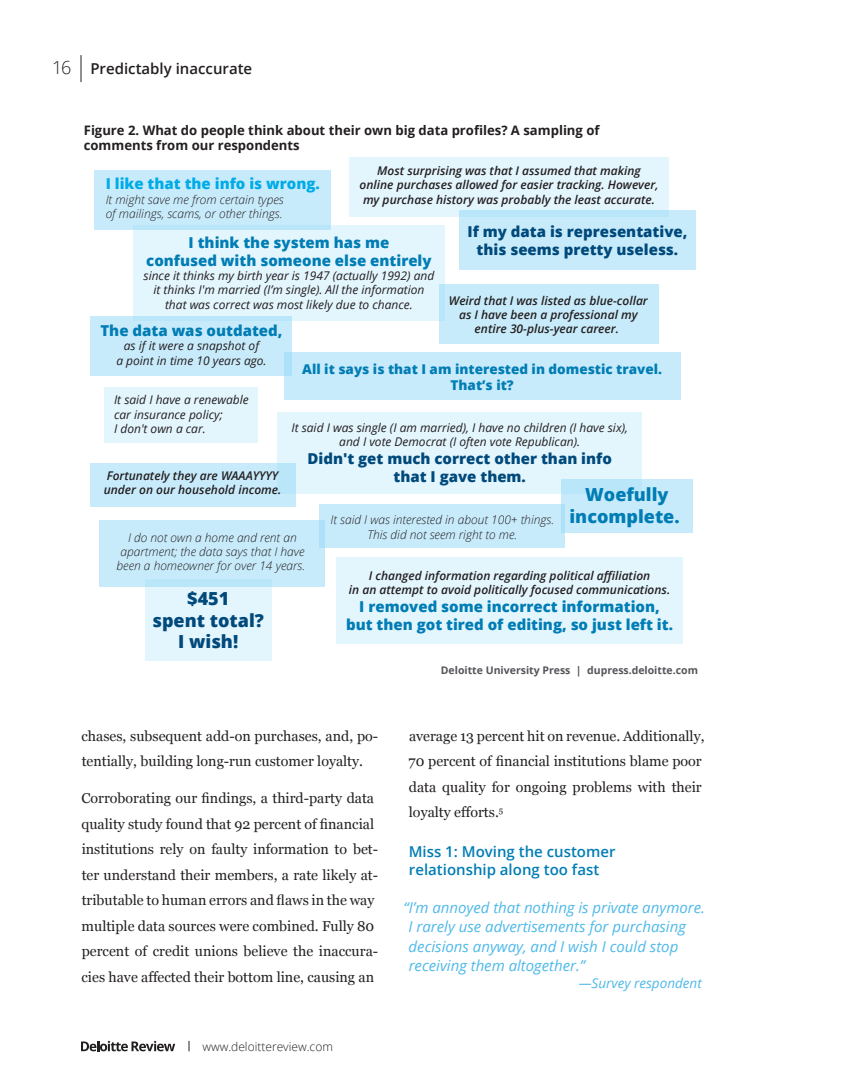
<style>
.page{position:relative;width:864px;height:1080px;background:#fff}
.page>*{position:absolute;margin:0;border:0;box-sizing:border-box;transform-origin:0 0}
.t1{font:800 18px/21.6px "Open Sans";color:#00497b;text-align:center}
.t2{font:800 18px/21.6px "Open Sans";color:#007db5;text-align:center}
.t3{font:800 15px/18px "Open Sans";color:#007db5;text-align:center}
.heading4{font:italic 15px/19.5px "Open Sans";color:#4eb9e9}
.t4{font:800 15px/18px "Open Sans";color:#00497b;text-align:center}
.heading3{font:600 15px/18px "Open Sans";color:#007db5}
.t5{font:800 15px "Open Sans";color:#00abe7}
.t6{font:600 15px "Open Sans";color:#231f20}
.body-copy{font:14.25px/25.5px "Georgia";color:#231f20}
.t7{font:800 13.5px/16.2px "Open Sans";color:#007db5;text-align:center}
.heading4-2{font:italic 13.5px "Open Sans";color:#4eb9e9}
.t8{font:700 13.05px/15.8px "Open Sans";color:#231f20}
.t9{font:italic 600 12px/14.4px "Open Sans";color:#231f20;text-align:center}
.t10{font:italic 12px/14.4px "Open Sans";color:#231f20;text-align:center}
.t11{font:italic 300 12px/14.4px "Open Sans";color:#231f20;text-align:center}
.t12{font:300 12px "Open Sans";color:#231f20}
.t13{font:700 10.5px "Open Sans";color:#54555a}
.s1{font-weight:300;font-size:18px}
</style>
<div class="page">
<svg style="left:81px;top:1041px;width:94px;height:10px"></svg>
<svg style="left:81px;top:55px;width:1px;height:27px"></svg>
<div style="left:95px;top:170px;width:236px;height:60px;background:#c8ebfb"></div>
<div style="left:349px;top:157px;width:320px;height:59px;background:#e3f5fd"></div>
<div style="left:459px;top:210px;width:237px;height:60px;background:linear-gradient(to right,#c6eafb,#c7ebfb)"></div>
<div style="left:133px;top:225px;width:312px;height:95px;background:#e3f5fd"></div>
<div style="left:91px;top:316px;width:201px;height:60px;background:#c8ebfb"></div>
<div style="left:100px;top:520px;width:225px;height:66px;background:#c8ebfb"></div>
<div style="left:90px;top:463px;width:206px;height:43px;background:#c8ebfb"></div>
<div style="left:561px;top:479px;width:132px;height:54px;background:#c8ebfb"></div>
<div style="left:320px;top:504px;width:245px;height:43px;background:#c8ebfb"></div>
<svg style="left:145px;top:580px;width:127px;height:81px;background:#dff3fc"></svg>
<div style="left:336px;top:557px;width:347px;height:87px;background:#e3f5fd"></div>
<div style="left:105px;top:388px;width:153px;height:55px;background:#e3f5fd"></div>
<div style="left:277px;top:412px;width:365px;height:81px;background:#e3f5fd"></div>
<div style="left:439px;top:284px;width:219px;height:60px;background:#c8ebfb"></div>
<div style="left:284px;top:352px;width:396px;height:48px;background:#c8ebfb"></div>
<p class="t6" style="left:52px;top:58px;width:202px"><span class="s1">16</span> Predictably inaccurate</p>
<p class="t8" style="left:84px;top:122px;width:517px">Figure 2. What do people think about their own big data profiles? A sampling of comments from our respondents</p>
<p class="t5" style="left:106px;top:173px;width:216px">I like that the info is wrong.</p>
<p class="t11" style="left:106px;top:192px;width:180px;text-align:left">It might save me from certain types of mailings, scams, or other things.</p>
<p class="t9" style="left:360px;top:163px;width:300px">Most surprising was that I assumed that making online purchases allowed for easier tracking. However, my purchase history was probably the least accurate.</p>
<p class="t4" style="left:468px;top:222px;width:221px">If my data is representative, this seems pretty useless.</p>
<p class="t3" style="left:146px;top:232px;width:287px">I think the system has me<br>confused with someone else entirely</p>
<p class="t10" style="left:144px;top:268px;width:292px">since it thinks my birth year is 1947 (actually 1992) and it thinks I'm married (I’m single). All the information that was correct was most likely due to chance.</p>
<p class="t9" style="left:449px;top:293px;width:200px">Weird that I was listed as blue-collar as I have been a professional my entire 30-plus-year career.</p>
<p class="t3" style="left:100px;top:321px;width:184px">The data was outdated,</p>
<p class="t10" style="left:116px;top:338px;width:152px">as if it were a snapshot of<br>a point in time 10 years ago.</p>
<p class="t7" style="left:302px;top:360px;width:361px">All it says is that I am interested in domestic travel.<br>That’s it?</p>
<p class="t10" style="left:114px;top:392px;width:136px;text-align:left">It said I have a renewable car insurance policy;<br>I don't own a car.</p>
<p class="t10" style="left:291px;top:420px;width:338px">It said I was single (I am married), I have no children (I have six), and I vote Democrat (I often vote Republican).</p>
<p class="t4" style="left:307px;top:449px;width:306px">Didn't get much correct other than info that I gave them.</p>
<p class="t9" style="left:104px;top:468px;width:179px;text-align:left">Fortunately they are WAAAYYYY under on our household income.</p>
<p class="t2" style="left:569px;top:483px;width:112px">Woefully incomplete.</p>
<p class="t11" style="left:331px;top:512px;width:225px">It said I was interested in about 100+ things.<br>This did not seem right to me.</p>
<p class="t11" style="left:117px;top:530px;width:190px">I do not own a home and rent an apartment; the data says that I have been a homeowner for over 14 years.</p>
<p class="t9" style="left:349px;top:568px;width:323px">I changed information regarding political affiliation<br>in an attempt to avoid politically focused communications.</p>
<p class="t3" style="left:346px;top:597px;width:328px">I removed some incorrect information, but then got tired of editing, so just left it.</p>
<p class="t1" style="left:152px;top:587px;width:113px">$451<br>spent total?<br>I wish!</p>
<p class="body-copy" style="left:81px;top:723px;width:298px">chases, subsequent add-on purchases, and, po&shy;tentially, building long-run customer loyalty.</p>
<p class="body-copy" style="left:81px;top:785px;width:298px">Corroborating our findings, a third-party data quality study found that 92 percent of financial institutions rely on faulty information to bet&shy;ter understand their members, a rate likely at&shy;tributable to human errors and flaws in the way multiple data sources were combined. Fully 80 percent of credit unions believe the inaccura&shy;cies have affected their bottom line, causing an</p>
<p class="t12" style="left:202px;top:1039px;width:132px">www.deloittereview.com</p>
<p class="t13" style="left:441px;top:663px;width:259px">Deloitte University Press | dupress.deloitte.com</p>
<p class="body-copy" style="left:409px;top:723px;width:298px">average 13 percent hit on revenue. Additionally, 70 percent of financial institutions blame poor data quality for ongoing problems with their loyalty efforts.<sup>5</sup></p>
<p class="heading3" style="left:409px;top:843px;width:208px">Miss 1: Moving the customer relationship along too fast</p>
<p class="heading4" style="left:409px;top:897px;width:298px;text-indent:-5px">“I’m annoyed that nothing is private anymore.<br>I rarely use advertisements for purchasing decisions anyway, and I wish I could stop receiving them altogether.”</p>
<p class="heading4-2" style="left:579px;top:973px;width:125px">—Survey respondent</p>
</div>
